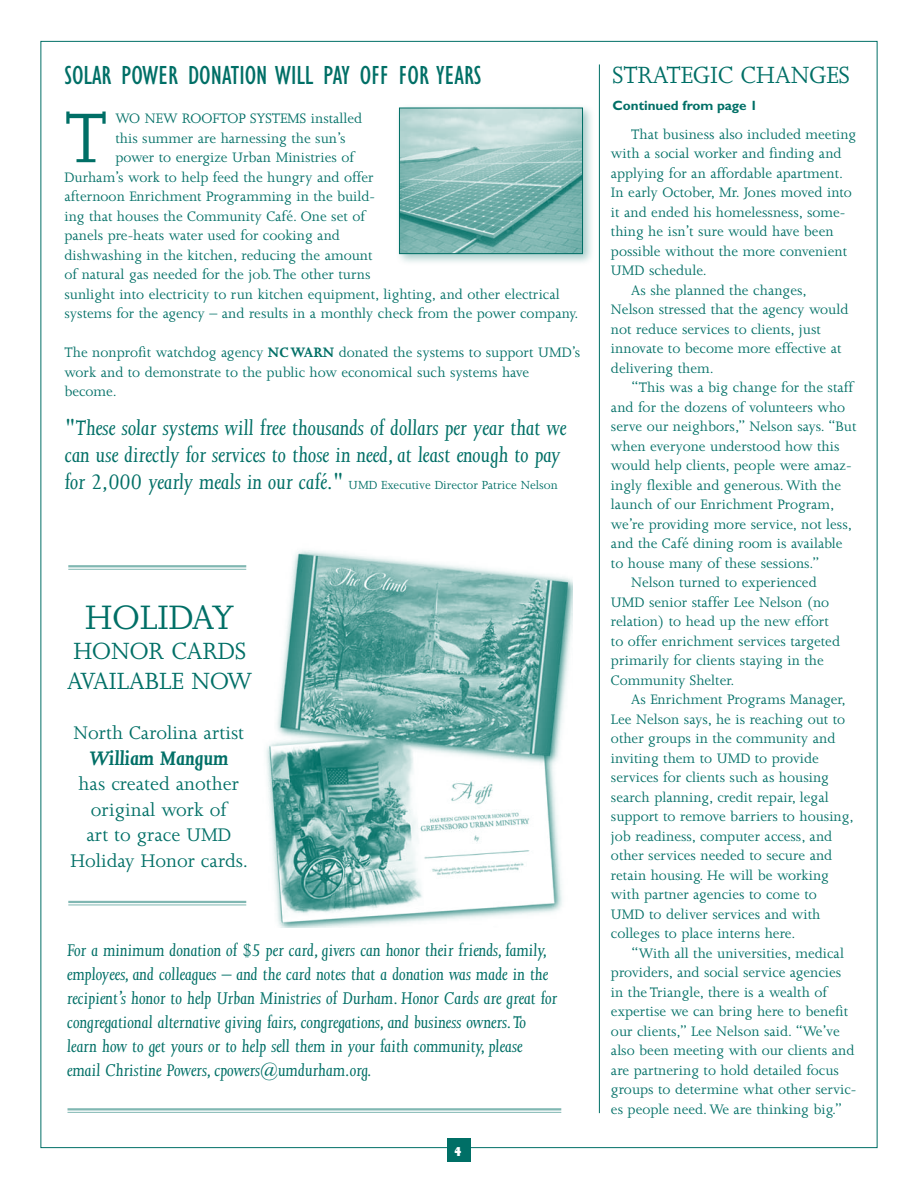
<style>
.page{position:relative;width:918px;height:1188px;background:#fff}
.page>*{position:absolute;margin:0;border:0;box-sizing:border-box;transform-origin:0 0}
.t1{font:80.85px "Joanna";color:#006f66}
.t2{font:39px "Joanna";color:#006f66}
.t3{font:27px/30px "Joanna";color:#006f66}
.t4{font:condensed 27px "Gill Sans";color:#006f66}
.t5{font:italic 24px/27px "Joanna";color:#006f66}
.t6{font:italic 700 22.5px "Joanna";color:#006f66}
.t7{font:21px/25.5px "Joanna";color:#006f66;text-align:center}
.t8{font:italic 19.5px/24px "Joanna";color:#006f66}
.t9{font:15.75px/19.5px "Joanna";color:#006f66}
.t10{font:13.5px "Joanna";color:#006f66}
.t11{font:700 13.5px "Gill Sans";color:#006f66}
.t12{font:800 condensed 12px "Gill Sans";color:#fff}
.s1{font-weight:700}
.s2{font-style:italic;font-size:24px}
</style>
<div class="page">
<div style="left:447px;top:1138px;width:24px;height:23px;background:#006f66"></div>
<img style="left:266px;top:550px;width:307px;height:377px">
<div style="left:395px;top:103px;width:200px;height:163px;background:#006f66;opacity:.35"></div>
<img style="left:401px;top:110px;width:180px;height:142px">
<div style="left:399px;top:108px;width:184px;height:146px;border:1px solid #006f66"></div>
<hr style="left:68px;top:565px;width:178px;height:2px;background:#80b7b2">
<hr style="left:68px;top:569px;width:178px;height:1px;background:#80b7b2">
<hr style="left:68px;top:901px;width:178px;height:2px;background:#80b7b2">
<hr style="left:68px;top:905px;width:178px;height:1px;background:#80b7b2">
<hr style="left:68px;top:1108px;width:493px;height:2px;background:#80b7b2">
<hr style="left:68px;top:1112px;width:493px;height:1px;background:#80b7b2">
<hr style="left:599px;top:64px;width:1px;height:1049px;background:#006f66">
<h3 class="t4" style="left:64px;top:61px;width:419px">SOLAR POWER DONATION WILL PAY OFF FOR YEARS</h3>
<h1 class="t1" style="left:64px;top:95px;width:41px">T</h1>
<p class="t9" style="left:115px;top:109px;width:248px">wo new rooftop systems installed</p>
<p class="t9" style="left:115px;top:128px;width:232px">this summer are harnessing the sun’s</p>
<p class="t9" style="left:115px;top:148px;width:240px">power to energize Urban Ministries of</p>
<p class="t9" style="left:64px;top:167px;width:311px">Durham’s work to help feed the hungry and offer</p>
<p class="t9" style="left:64px;top:187px;width:312px">afternoon Enrichment Programming in the build-</p>
<p class="t9" style="left:64px;top:206px;width:302px">ing that houses the Community Café. One set of</p>
<p class="t9" style="left:64px;top:226px;width:277px">panels pre-heats water used for cooking and</p>
<p class="t9" style="left:64px;top:245px;width:310px">dishwashing in the kitchen, reducing the amount</p>
<p class="t9" style="left:64px;top:265px;width:307px">of natural gas needed for the job. The other turns</p>
<p class="t9" style="left:64px;top:284px;width:497px">sunlight into electricity to run kitchen equipment, lighting, and other electrical</p>
<p class="t9" style="left:64px;top:304px;width:515px">systems for the agency – and results in a monthly check from the power company.</p>
<p class="t9" style="left:64px;top:343px;width:517px">The nonprofit watchdog agency <span class="s1">NC WARN</span> donated the systems to support UMD’s work and to demonstrate to the public how economical such systems have become.</p>
<h3 class="t5" style="left:65px;top:415px;width:503px">"These solar systems will free thousands of dollars per year that we can use directly for services to those in need, at least enough to pay</h3>
<p class="t10" style="left:65px;top:478px;width:495px"><span class="s2">for 2,000 yearly meals in our café."</span> UMD Executive Director Patrice Nelson</p>
<h2 class="t2" style="left:85px;top:596px;width:150px">HOLIDAY</h2>
<h3 class="t3" style="left:67px;top:636px;width:187px">HONOR CARDS<br>AVAILABLE NOW</h3>
<h3 class="t7" style="left:73px;top:720px;width:172px">North Carolina artist</h3>
<h3 class="t6" style="left:89px;top:746px;width:140px">William Mangum</h3>
<h3 class="t7" style="left:70px;top:771px;width:179px">has created another original work of<br>art to grace UMD<br>Holiday Honor cards.</h3>
<p class="t8" style="left:67px;top:938px;width:492px">For a minimum donation of $5 per card, givers can honor their friends, family, employees, and colleagues – and the card notes that a donation was made in the recipient’s honor to help Urban Ministries of Durham. Honor Cards are great for congregational alternative giving fairs, congregations, and business owners.To learn how to get yours or to help sell them in your faith community, please email Christine Powers, cpowers@umdurham.org.</p>
<p class="t12" style="left:455px;top:1144px;width:8px">4</p>
<h3 class="t3" style="left:612px;top:60px;width:239px">Strategic CHANGES</h3>
<p class="t11" style="left:612px;top:97px;width:147px">Continued from page 1</p>
<p class="t9" style="left:611px;top:124px;width:247px">That business also included meeting with a social worker and finding and applying for an affordable apartment.<br>In early October, Mr. Jones moved into it and ended his homelessness, some&shy;thing he isn’t sure would have been possible without the more convenient<br>UMD schedule.<br>As she planned the changes,<br>Nelson stressed that the agency would not reduce services to clients, just innovate to become more effective at delivering them.</p>
<p class="t9" style="left:631px;top:378px;width:224px">“This was a big change for the staff</p>
<p class="t9" style="left:611px;top:397px;width:236px">and for the dozens of volunteers who</p>
<p class="t9" style="left:611px;top:417px;width:247px">serve our neighbors,” Nelson says. “But</p>
<p class="t9" style="left:611px;top:436px;width:230px">when everyone understood how this</p>
<p class="t9" style="left:611px;top:456px;width:242px">would help clients, people were amaz-</p>
<p class="t9" style="left:611px;top:475px;width:232px">ingly flexible and generous. With the</p>
<p class="t9" style="left:611px;top:495px;width:225px">launch of our Enrichment Program,</p>
<p class="t9" style="left:611px;top:514px;width:243px">we’re providing more service, not less,</p>
<p class="t9" style="left:611px;top:534px;width:233px">and the Café dining room is available</p>
<p class="t9" style="left:611px;top:553px;width:210px">to house many of these sessions.”</p>
<p class="t9" style="left:631px;top:573px;width:187px">Nelson turned to experienced</p>
<p class="t9" style="left:611px;top:592px;width:220px">UMD senior staffer Lee Nelson (no</p>
<p class="t9" style="left:611px;top:612px;width:219px">relation) to head up the new effort</p>
<p class="t9" style="left:611px;top:631px;width:231px">to offer enrichment services targeted</p>
<p class="t9" style="left:611px;top:651px;width:214px">primarily for clients staying in the</p>
<p class="t9" style="left:611px;top:670px;width:125px">Community Shelter.</p>
<p class="t9" style="left:611px;top:690px;width:236px">As Enrichment Programs Manager,</p>
<p class="t9" style="left:611px;top:709px;width:236px">Lee Nelson says, he is reaching out to</p>
<p class="t9" style="left:611px;top:729px;width:226px">other groups in the community and</p>
<p class="t9" style="left:611px;top:748px;width:209px">inviting them to UMD to provide</p>
<p class="t9" style="left:611px;top:768px;width:220px">services for clients such as housing</p>
<p class="t9" style="left:611px;top:787px;width:219px">search planning, credit repair, legal</p>
<p class="t9" style="left:611px;top:807px;width:244px">support to remove barriers to housing,</p>
<p class="t9" style="left:611px;top:826px;width:223px">job readiness, computer access, and</p>
<p class="t9" style="left:611px;top:846px;width:223px">other services needed to secure and</p>
<p class="t9" style="left:611px;top:865px;width:219px">retain housing. He will be working</p>
<p class="t9" style="left:611px;top:885px;width:207px">with partner agencies to come to</p>
<p class="t9" style="left:611px;top:904px;width:211px">UMD to deliver services and with</p>
<p class="t9" style="left:611px;top:924px;width:186px">colleges to place interns here.</p>
<p class="t9" style="left:631px;top:943px;width:214px">“With all the universities, medical</p>
<p class="t9" style="left:611px;top:963px;width:232px">providers, and social service agencies</p>
<p class="t9" style="left:611px;top:982px;width:218px">in the Triangle, there is a wealth of</p>
<p class="t9" style="left:611px;top:1002px;width:239px">expertise we can bring here to benefit</p>
<p class="t9" style="left:611px;top:1021px;width:230px">our clients,” Lee Nelson said. “We’ve</p>
<p class="t9" style="left:611px;top:1041px;width:245px">also been meeting with our clients and</p>
<p class="t9" style="left:611px;top:1060px;width:229px">are partnering to hold detailed focus</p>
<p class="t9" style="left:611px;top:1080px;width:247px">groups to determine what other servic-</p>
<p class="t9" style="left:611px;top:1099px;width:233px">es people need. We are thinking big.”</p>
</div>
